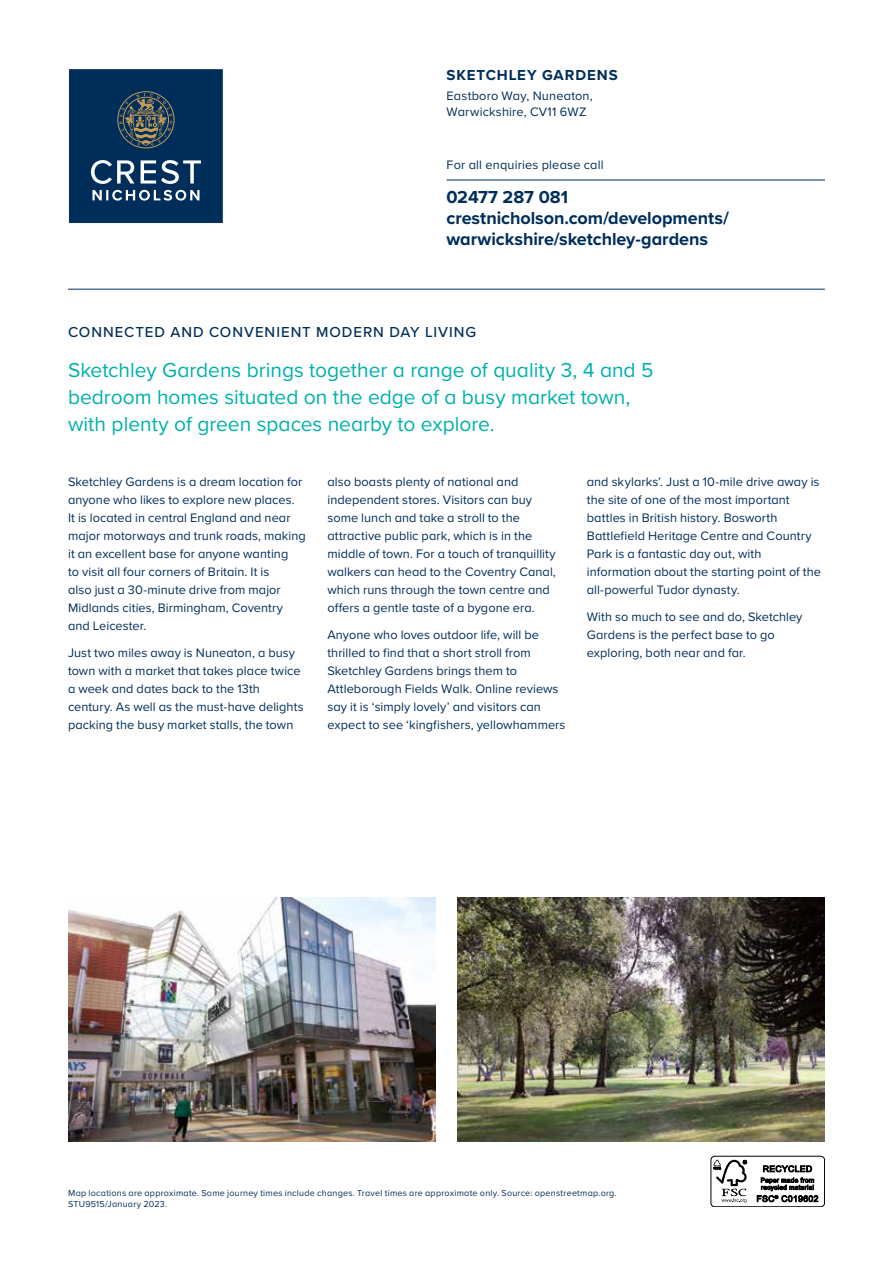
<style>
.page{position:relative;width:893px;height:1263px;background:#fff}
.page>*{position:absolute;margin:0;border:0;box-sizing:border-box;transform-origin:0 0}
.t1{font:21px/27px "Proxima Nova";color:#00b0ad}
.t2{font:700 18px/21px "Proxima Nova";letter-spacing:-.005em;color:#002e5a}
.t3{font:500 15px "Proxima Nova";letter-spacing:.065em;color:#002e5a}
.t4{font:700 15px "Proxima Nova";letter-spacing:.06em;color:#002e5a}
.t5{font:12.75px/18px "Proxima Nova";letter-spacing:.005em;color:#002e5a}
.t6{font:9px/10.5px "Proxima Nova";letter-spacing:.025em;color:#002e5a}
</style>
<div class="page">
<svg style="left:68px;top:69px;width:155px;height:155px;background:#1a4165"></svg>
<hr style="left:68px;top:289px;width:757px;height:1px;background:#002e5a">
<img style="left:457px;top:898px;width:368px;height:243px">
<img style="left:68px;top:898px;width:368px;height:243px">
<hr style="left:446px;top:180px;width:379px;height:1px;background:#002e5a">
<div style="left:710px;top:1156px;width:115px;height:51px;border:1px solid #000;border-radius:4px"></div>
<svg style="left:713px;top:1160px;width:34px;height:43px"></svg>
<svg style="left:757px;top:1165px;width:61px;height:37px"></svg>
<p class="t4" style="left:446px;top:64px;width:173px">SKETCHLEY GARDENS</p>
<p class="t5" style="left:446px;top:87px;width:148px;line-height:15.8px">Eastboro Way, Nuneaton,<br>Warwickshire, CV11 6WZ</p>
<p class="t5" style="left:446px;top:155px;width:159px">For all enquiries please call</p>
<p class="t2" style="left:446px;top:186px;width:284px">02477 287 081 crestnicholson.com/developments/ warwickshire/sketchley-gardens</p>
<p class="t3" style="left:68px;top:321px;width:410px">CONNECTED AND CONVENIENT MODERN DAY LIVING</p>
<p class="t1" style="left:68px;top:355px;width:587px">Sketchley Gardens brings together a range of quality 3, 4 and 5 bedroom homes situated on the edge of a busy market town, with plenty of green spaces nearby to explore.</p>
<p class="t5" style="left:68px;top:472px;width:239px">Sketchley Gardens is a dream location for anyone who likes to explore new places.<br>It is located in central England and near major motorways and trunk roads, making it an excellent base for anyone wanting<br>to visit all four corners of Britain. It is<br>also just a 30-minute drive from major Midlands cities, Birmingham, Coventry and Leicester.</p>
<p class="t5" style="left:68px;top:643px;width:237px">Just two miles away is Nuneaton, a busy town with a market that takes place twice a week and dates back to the 13th century. As well as the must-have delights packing the busy market stalls, the town</p>
<p class="t5" style="left:327px;top:473px;width:230px">also boasts plenty of national and independent stores. Visitors can buy some lunch and take a stroll to the attractive public park, which is in the middle of town. For a touch of tranquillity walkers can head to the Coventry Canal, which runs through the town centre and offers a gentle taste of a bygone era.</p>
<p class="t5" style="left:327px;top:625px;width:240px">Anyone who loves outdoor life, will be thrilled to find that a short stroll from Sketchley Gardens brings them to Attleborough Fields Walk. Online reviews say it is ‘simply lovely’ and visitors can expect to see ‘kingfishers, yellowhammers</p>
<p class="t5" style="left:587px;top:473px;width:236px">and skylarks’. Just a 10-mile drive away is the site of one of the most important battles in British history. Bosworth Battlefield Heritage Centre and Country Park is a fantastic day out, with information about the starting point of the all-powerful Tudor dynasty.</p>
<p class="t5" style="left:587px;top:607px;width:217px">With so much to see and do, Sketchley<br>Gardens is the perfect base to go exploring, both near and far.</p>
<p class="t6" style="left:68px;top:1188px;width:550px">Map locations are approximate. Some journey times include changes. Travel times are approximate only. Source: openstreetmap.org.<br>STU9515/January 2023.</p>
</div>
